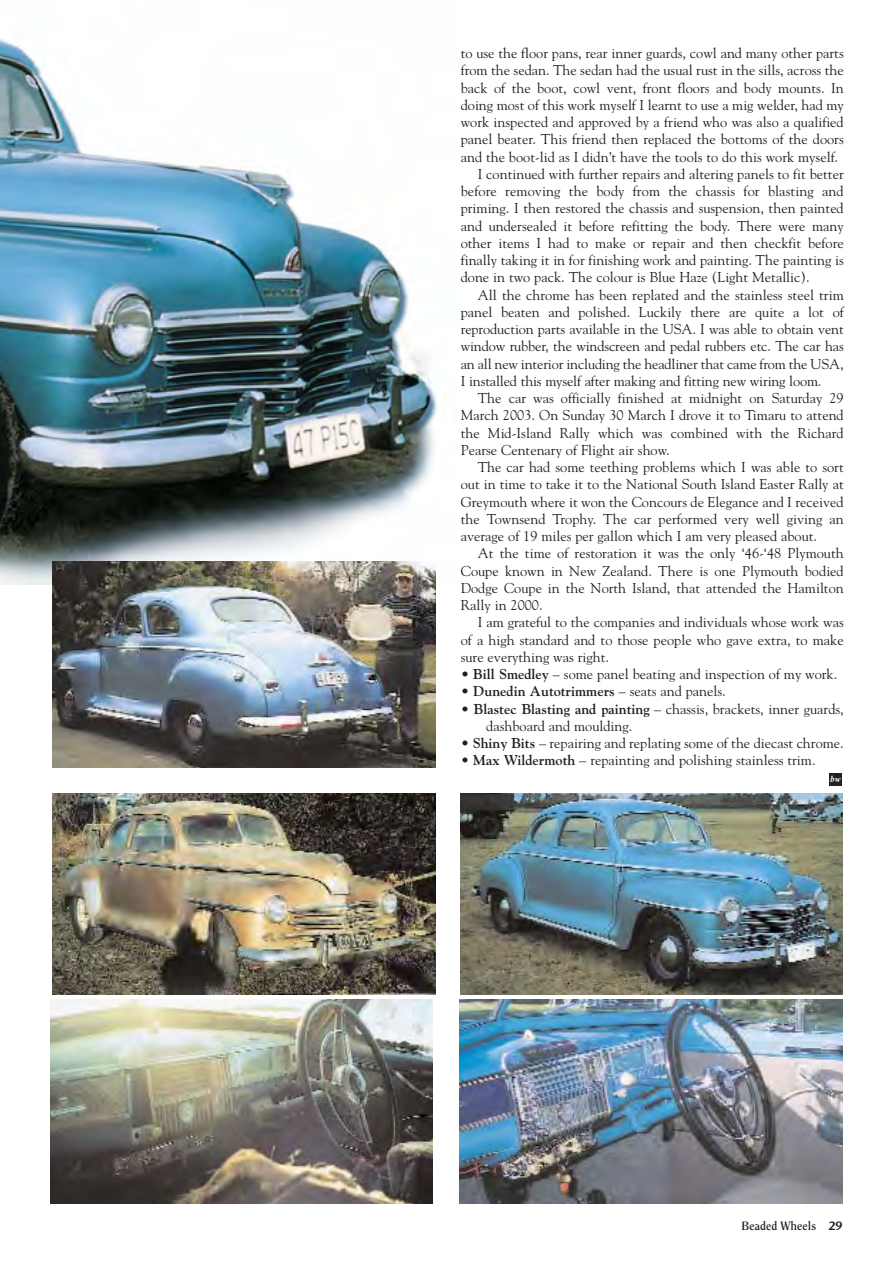
<style>
.page{position:relative;width:893px;height:1265px;background:#fff}
.page>*{position:absolute;margin:0;border:0;box-sizing:border-box;transform-origin:0 0}
.t1{font:14.25px/17.2px "Goudy";color:#231f20}
.t2{font:700 14.25px "Goudy";color:#231f20}
.t3{font:700 12px "Clearface";color:#231f20}
.t4{font:italic 700 9px "Times";color:#fff}
.s1{font-weight:700}
.s2{font-weight:400}
.s3{font-family:"Stone Sans";font-weight:600}
</style>
<div class="page">
<img style="left:0;top:38px;width:437px;height:546px">
<img style="left:51px;top:999px;width:381px;height:203px">
<img style="left:52px;top:793px;width:383px;height:201px">
<img style="left:460px;top:793px;width:382px;height:201px">
<img style="left:459px;top:999px;width:383px;height:203px">
<img style="left:52px;top:561px;width:383px;height:206px">
<div style="left:829px;top:773px;width:13px;height:12px;background:#231f20"></div>
<p class="t1" style="left:460px;top:46px;width:384px">to use the floor pans, rear inner guards, cowl and many other parts</p>
<p class="t1" style="left:460px;top:63px;width:384px">from the sedan. The sedan had the usual rust in the sills, across the</p>
<p class="t1" style="left:460px;top:80px;width:384px">back of the boot, cowl vent, front floors and body mounts. In</p>
<p class="t1" style="left:460px;top:97px;width:384px">doing most of this work myself I learnt to use a mig welder, had my</p>
<p class="t1" style="left:460px;top:114px;width:384px">work inspected and approved by a friend who was also a qualified</p>
<p class="t1" style="left:460px;top:132px;width:384px">panel beater. This friend then replaced the bottoms of the doors</p>
<p class="t1" style="left:460px;top:149px;width:379px">and the boot-lid as I didn’t have the tools to do this work myself.</p>
<p class="t1" style="left:477px;top:166px;width:367px">I continued with further repairs and altering panels to fit better</p>
<p class="t1" style="left:460px;top:183px;width:384px">before removing the body from the chassis for blasting and</p>
<p class="t1" style="left:460px;top:201px;width:384px">priming. I then restored the chassis and suspension, then painted</p>
<p class="t1" style="left:460px;top:218px;width:384px">and undersealed it before refitting the body. There were many</p>
<p class="t1" style="left:460px;top:235px;width:384px">other items I had to make or repair and then checkfit before</p>
<p class="t1" style="left:460px;top:252px;width:384px">finally taking it in for finishing work and painting. The painting is</p>
<p class="t1" style="left:460px;top:270px;width:350px">done in two pack. The colour is Blue Haze (Light Metallic).</p>
<p class="t1" style="left:477px;top:287px;width:367px">All the chrome has been replated and the stainless steel trim</p>
<p class="t1" style="left:460px;top:304px;width:384px">panel beaten and polished. Luckily there are quite a lot of</p>
<p class="t1" style="left:460px;top:321px;width:384px">reproduction parts available in the USA. I was able to obtain vent</p>
<p class="t1" style="left:460px;top:339px;width:384px">window rubber, the windscreen and pedal rubbers etc. The car has</p>
<p class="t1" style="left:460px;top:356px;width:384px">an all new interior including the headliner that came from the USA,</p>
<p class="t1" style="left:460px;top:373px;width:362px">I installed this myself after making and fitting new wiring loom.</p>
<p class="t1" style="left:477px;top:390px;width:367px">The car was officially finished at midnight on Saturday 29</p>
<p class="t1" style="left:460px;top:408px;width:384px">March 2003. On Sunday 30 March I drove it to Timaru to attend</p>
<p class="t1" style="left:460px;top:425px;width:384px">the Mid-Island Rally which was combined with the Richard</p>
<p class="t1" style="left:460px;top:442px;width:210px">Pearse Centenary of Flight air show.</p>
<p class="t1" style="left:477px;top:459px;width:367px">The car had some teething problems which I was able to sort</p>
<p class="t1" style="left:460px;top:477px;width:384px">out in time to take it to the National South Island Easter Rally at</p>
<p class="t1" style="left:460px;top:494px;width:384px">Greymouth where it won the Concours de Elegance and I received</p>
<p class="t1" style="left:460px;top:511px;width:384px">the Townsend Trophy. The car performed very well giving an</p>
<p class="t1" style="left:460px;top:528px;width:358px">average of 19 miles per gallon which I am very pleased about.</p>
<p class="t1" style="left:477px;top:546px;width:367px">At the time of restoration it was the only ‘46-‘48 Plymouth</p>
<p class="t1" style="left:460px;top:563px;width:384px">Coupe known in New Zealand. There is one Plymouth bodied</p>
<p class="t1" style="left:460px;top:580px;width:384px">Dodge Coupe in the North Island, that attended the Hamilton</p>
<p class="t1" style="left:460px;top:597px;width:83px">Rally in 2000.</p>
<p class="t1" style="left:477px;top:615px;width:367px">I am grateful to the companies and individuals whose work was</p>
<p class="t1" style="left:460px;top:632px;width:384px">of a high standard and to those people who gave extra, to make</p>
<p class="t1" style="left:460px;top:649px;width:150px">sure everything was right.</p>
<p class="t1" style="left:460px;top:666px;width:378px">• <span class="s1">Bill Smedley</span> – some panel beating and inspection of my work.</p>
<p class="t2" style="left:460px;top:685px;width:266px"><span class="s2">•</span> Dunedin Autotrimmers <span class="s2">– seats and panels.</span></p>
<p class="t1" style="left:486px;top:701px;width:359px;text-indent:-26px">• <span class="s1">Blastec Blasting and painting</span> – chassis, brackets, inner guards, dashboard and moulding.</p>
<p class="t1" style="left:460px;top:735px;width:384px">• <span class="s1">Shiny Bits</span> – repairing and replating some of the diecast chrome.</p>
<p class="t1" style="left:460px;top:752px;width:356px">• <span class="s1">Max Wildermoth</span> – repainting and polishing stainless trim.</p>
<p class="t4" style="left:830px;top:775px;width:12px">bw</p>
<p class="t3" style="left:741px;top:1220px;width:102px">Beaded Wheels <span class="s3">29</span></p>
</div>
